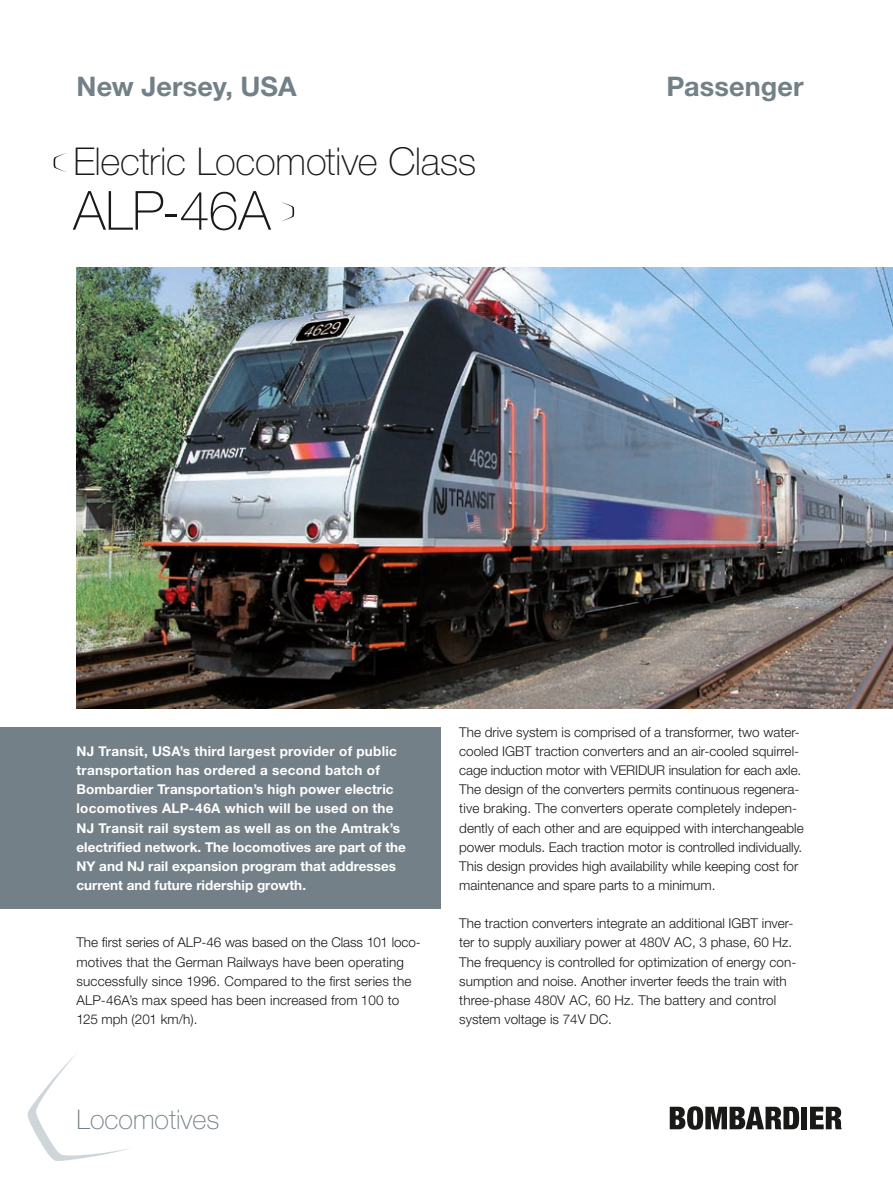
<style>
.page{position:relative;width:893px;height:1191px;background:#fff}
.page>*{position:absolute;margin:0;border:0;box-sizing:border-box;transform-origin:0 0}
.t1{font:100 54px "Helvetica Neue";color:#191918}
.t2{font:100 38.4px "Helvetica Neue";letter-spacing:-.01em;color:#191918}
._01-DataSheet-Toplin{font:700 27px "Helvetica Neue";letter-spacing:.005em;color:#738087}
._09-DataSheet-Produc{font:100 27px "Helvetica Neue";color:#738087}
._04-DataSheet-Copy{font:300 13.5px/19.2px "Helvetica Neue";color:#191918}
._02-DataSheet-Introd{font:700 13.5px/19.2px "Helvetica Neue";letter-spacing:.01em;color:#fff}
</style>
<div class="page">
<svg style="left:54px;top:153px;width:12px;height:19px"></svg>
<svg style="left:281px;top:202px;width:13px;height:19px"></svg>
<svg style="left:28px;top:1054px;width:102px;height:107px"></svg>
<svg style="left:670px;top:1106px;width:129px;height:23px"></svg>
<div style="left:801px;top:1106px;width:6px;height:23px;background:#191918"></div>
<svg style="left:810px;top:1106px;width:32px;height:23px"></svg>
<div style="left:0;top:727px;width:440px;height:182px;background:#738087"></div>
<img style="left:77px;top:268px;width:816px;height:440px">
<p class="_01-DataSheet-Toplin" style="left:77px;top:69px;width:222px">New Jersey, USA</p>
<p class="_01-DataSheet-Toplin" style="left:667px;top:69px;width:139px">Passenger</p>
<p class="t2" style="left:73px;top:140px;width:404px">Electric Locomotive Class</p>
<p class="t1" style="left:73px;top:180px;width:199px">ALP-46A</p>
<p class="_02-DataSheet-Introd" style="left:77px;top:741px;width:331px">NJ Transit, USA’s third largest provider of public transportation has ordered a second batch of Bombardier Transportation’s high power electric locomotives ALP-46A which will be used on the NJ Transit rail system as well as on the Amtrak’s electrified network. The locomotives are part of the NY and NJ rail expansion program that addresses current and future ridership growth.</p>
<p class="_04-DataSheet-Copy" style="left:77px;top:932px;width:346px">The first series of ALP-46 was based on the Class 101 loco&shy;motives that the German Railways have been operating successfully since 1996. Compared to the first series the ALP-46A’s max speed has been increased from 100 to 125 mph (201 km/h).</p>
<p class="_09-DataSheet-Produc" style="left:77px;top:1104px;width:145px">Locomotives</p>
<p class="_04-DataSheet-Copy" style="left:459px;top:722px;width:346px">The drive system is comprised of a transformer, two water&shy;cooled IGBT traction converters and an air-cooled squirrel&shy;cage induction motor with VERIDUR insulation for each axle.<br>The design of the converters permits continuous regenera&shy;tive braking. The converters operate completely indepen&shy;dently of each other and are equipped with interchangeable power moduls. Each traction motor is controlled individually.<br>This design provides high availability while keeping cost for maintenance and spare parts to a minimum.</p>
<p class="_04-DataSheet-Copy" style="left:459px;top:913px;width:339px">The traction converters integrate an additional IGBT inver&shy;ter to supply auxiliary power at 480V AC, 3 phase, 60 Hz.<br>The frequency is controlled for optimization of energy con&shy;sumption and noise. Another inverter feeds the train with three-phase 480V AC, 60 Hz. The battery and control system voltage is 74V DC.</p>
</div>
